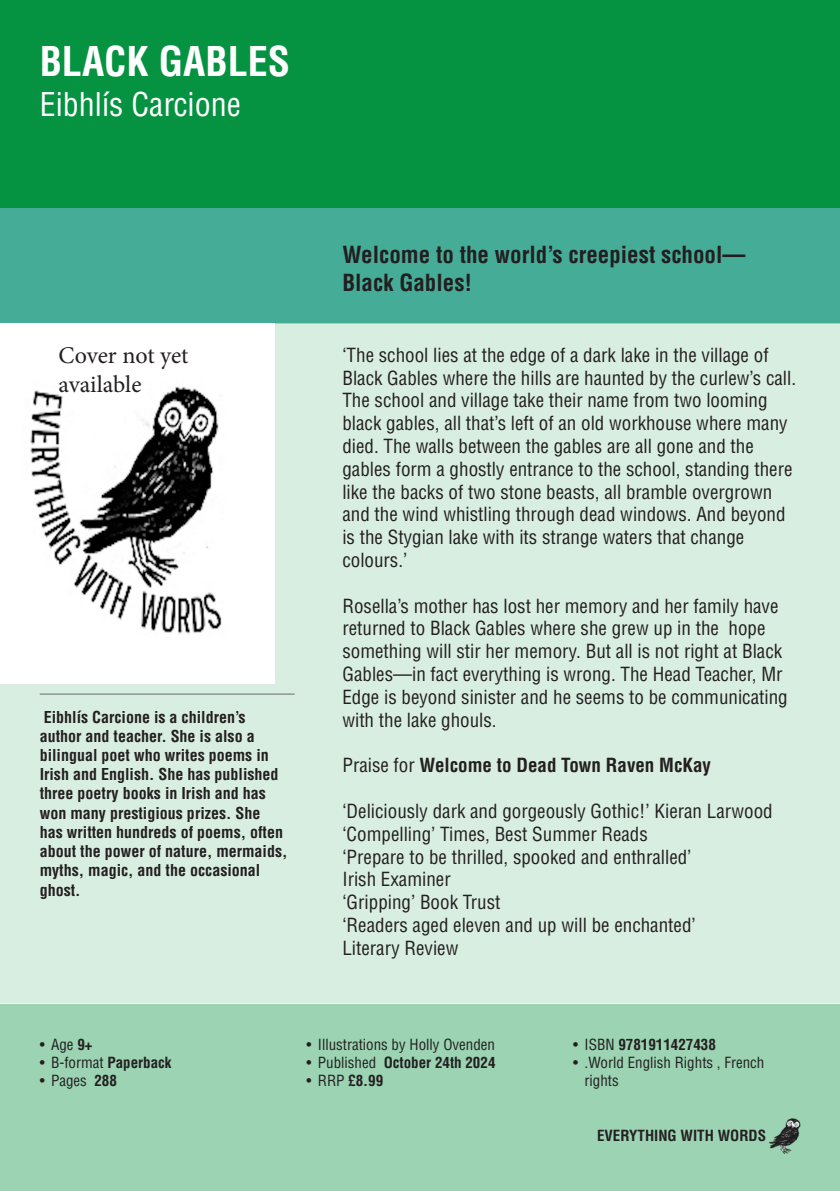
<style>
.page{position:relative;width:840px;height:1191px;background:#fff}
.page>*{position:absolute;margin:0;border:0;box-sizing:border-box;transform-origin:0 0}
.t1{font:700 condensed 40px "Helvetica";color:#fff}
.t2{font:condensed 32px "Helvetica";color:#fff}
.t3{font:24px/28.8px "Minion Pro";letter-spacing:-.005em;color:#231f20}
.t4{font:700 condensed 23px/27.6px "Helvetica";color:#231f20}
.t5{font:condensed 19px/22.8px "Helvetica";color:#231f20}
.t6{font:700 condensed 19px "Helvetica";color:#231f20}
.t7{font:700 condensed 16px/19.2px "Helvetica";color:#231f20}
.t8{font:condensed 15px/18px "Helvetica";color:#231f20}
.t9{font:700 condensed 15px "Helvetica";color:#231f20}
.s1{font-weight:400}
.s2{font-weight:700}
</style>
<div class="page">
<div style="left:0;top:0;width:839px;height:1191px;background:#059341"></div>
<div style="left:0;top:323px;width:839px;height:680px;background:#d8eee1"></div>
<div style="left:0;top:1003px;width:839px;height:188px;background:#9bd3b3"></div>
<div style="left:0;top:208px;width:839px;height:115px;background:#45ac98"></div>
<hr style="left:40px;top:693px;width:254px;height:1px;background:#6c6d70">
<img style="left:769px;top:1118px;width:30px;height:35px">
<img style="left:0;top:323px;width:274px;height:360px">
<p class="t1" style="left:40px;top:37px;width:252px">BLACK GABLES</p>
<p class="t2" style="left:40px;top:85px;width:203px">Eibhlís Carcione</p>
<p class="t3" style="left:59px;top:341px;width:131px">Cover not yet available</p>
<p class="t7" style="left:40px;top:707px;width:249px">Eibhlís Carcione is a children’s<br>author and teacher. She is also a bilingual poet who writes poems in<br>Irish and English. She has published three poetry books in Irish and has won many prestigious prizes. She<br>has written hundreds of poems, often about the power of nature, mermaids, myths, magic, and the occasional ghost.</p>
<p class="t4" style="left:342px;top:241px;width:404px">Welcome to the world’s creepiest school—<br>Black Gables!</p>
<p class="t5" style="left:342px;top:343px;width:455px">‘The school lies at the edge of a dark lake in the village of Black Gables where the hills are haunted by the curlew’s call.<br>The school and village take their name from two looming black gables, all that’s left of an old workhouse where many died. The walls between the gables are all gone and the gables form a ghostly entrance to the school, standing there like the backs of two stone beasts, all bramble overgrown and the wind whistling through dead windows. And beyond is the Stygian lake with its strange waters that change colours.’</p>
<p class="t5" style="left:342px;top:594px;width:446px">Rosella’s mother has lost her memory and her family have returned to Black Gables where she grew up in the hope something will stir her memory. But all is not right at Black Gables—in fact everything is wrong. The Head Teacher, Mr Edge is beyond sinister and he seems to be communicating with the lake ghouls.</p>
<p class="t6" style="left:342px;top:753px;width:370px"><span class="s1">Praise for</span> Welcome to Dead Town Raven McKay</p>
<p class="t5" style="left:342px;top:799px;width:431px">‘Deliciously dark and gorgeously Gothic!’ Kieran Larwood</p>
<p class="t5" style="left:342px;top:822px;width:307px">‘Compelling’ Times, Best Summer Reads</p>
<p class="t5" style="left:342px;top:845px;width:350px">‘Prepare to be thrilled, spooked and enthralled’</p>
<p class="t5" style="left:342px;top:868px;width:110px">Irish Examiner</p>
<p class="t5" style="left:342px;top:890px;width:159px">‘Gripping’ Book Trust</p>
<p class="t5" style="left:342px;top:913px;width:354px">‘Readers aged eleven and up will be enchanted’</p>
<p class="t5" style="left:342px;top:936px;width:117px">Literary Review</p>
<p class="t8" style="left:40px;top:1035px;width:54px">• Age <span class="s2">9+</span></p>
<p class="t8" style="left:40px;top:1053px;width:133px">• B-format <span class="s2">Paperback</span></p>
<p class="t8" style="left:40px;top:1071px;width:79px">• Pages <span class="s2">288</span></p>
<p class="t8" style="left:306px;top:1035px;width:190px">• Illustrations by Holly Ovenden</p>
<p class="t9" style="left:306px;top:1053px;width:190px"><span class="s1">• Published</span> October 24th 2024</p>
<p class="t9" style="left:306px;top:1071px;width:78px"><span class="s1">• RRP</span> £8.99</p>
<p class="t9" style="left:573px;top:1035px;width:144px"><span class="s1">• ISBN</span> 9781911427438</p>
<p class="t8" style="left:584px;top:1053px;width:181px;text-indent:-11px">• .World English Rights , French rights</p>
<p class="t9" style="left:596px;top:1126px;width:170px">EVERYTHING WITH WORDS</p>
</div>
